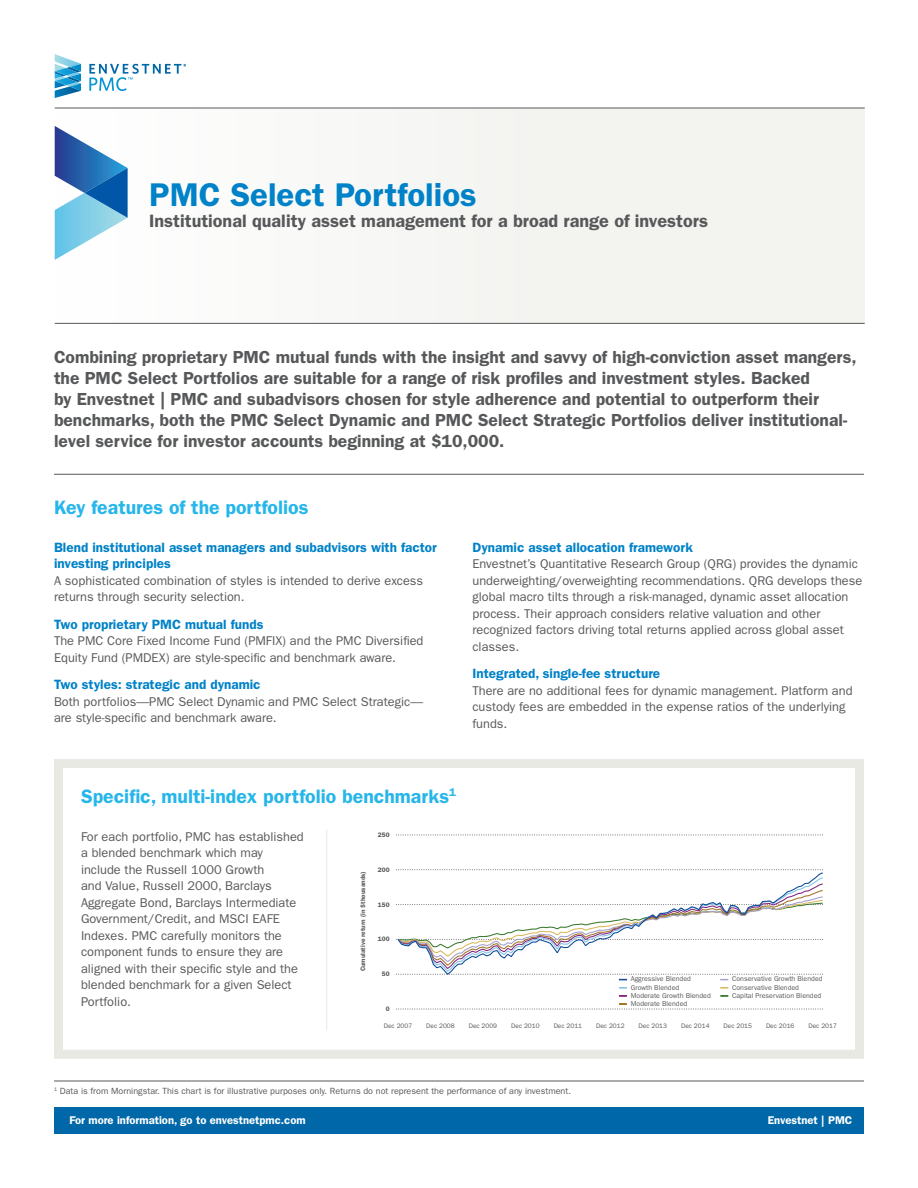
<style>
.page{position:relative;width:918px;height:1188px;background:#fff}
.page>*{position:absolute;margin:0;border:0;box-sizing:border-box;transform-origin:0 0}
.t1{font:600 33px "ITC Franklin Gothic Std";color:#0082c8}
.section_header{font:600 19.5px "ITC Franklin Gothic Std";color:#26b6ea}
.t2{font:600 18px "ITC Franklin Gothic Std";color:#57585a}
.portfolio_intro{font:600 17.55px/21px "ITC Franklin Gothic Std";color:#57585a}
.body_header{font:600 13.5px/16.5px "ITC Franklin Gothic Std";color:#0082c8}
.body_copy{font:12.75px/16.5px "ITC Franklin Gothic Std";color:#57585a}
.section_header-2{font:12.75px/16.5px "ITC Franklin Gothic Std";color:#57585a}
.t3{font:600 11.25px "ITC Franklin Gothic Std";color:#fff}
.disclosure_w_rule{font:9px "ITC Franklin Gothic Std";color:#57585a}
.t4{font:7.05px/8.1px "ITC Franklin Gothic Std";color:#57585a}
.t5{font:6.45px "ITC Franklin Gothic Std";color:#57585a}
.t6{font:600 6.45px "ITC Franklin Gothic Std";color:#57585a}
</style>
<div class="page">
<div style="left:55px;top:108px;width:810px;height:216px;background:#f3f3f0"></div>
<svg style="left:55px;top:54px;width:26px;height:44px"></svg>
<svg style="left:89px;top:64px;width:97px;height:27px"></svg>
<hr style="left:55px;top:108px;width:810px;height:1px;background:#57585a">
<svg style="left:55px;top:126px;width:73px;height:134px"></svg>
<hr style="left:55px;top:323px;width:810px;height:1px;background:#57585a">
<div style="left:54px;top:1107px;width:810px;height:27px;background:#0068a9"></div>
<hr style="left:54px;top:474px;width:810px;height:1px;background:#57585a">
<svg style="left:396px;top:869px;width:427px;height:1px"></svg>
<svg style="left:396px;top:835px;width:427px;height:1px"></svg>
<svg style="left:619px;top:987px;width:8px;height:2px"></svg>
<svg style="left:619px;top:995px;width:8px;height:2px"></svg>
<svg style="left:396px;top:1003px;width:427px;height:7px"></svg>
<svg style="left:396px;top:876px;width:427px;height:104px"></svg>
<svg style="left:720px;top:987px;width:8px;height:2px"></svg>
<svg style="left:720px;top:995px;width:8px;height:2px"></svg>
<hr style="left:54px;top:1081px;width:810px;height:1px;background:#57585a">
<div style="left:54px;top:759px;width:810px;height:300px;border:9px solid #e9e9e3"></div>
<hr style="left:326px;top:830px;width:1px;height:201px;background:#e9e9e3">
<h1 class="t1" style="left:149px;top:175px;width:329px">PMC Select Portfolios</h1>
<h3 class="t2" style="left:149px;top:211px;width:560px">Institutional quality asset management for a broad range of investors</h3>
<p class="portfolio_intro" style="left:54px;top:347px;width:804px">Combining proprietary PMC mutual funds with the insight and savvy of high-conviction asset mangers, the PMC Select Portfolios are suitable for a range of risk profiles and investment styles. Backed<br>by Envestnet | PMC and subadvisors chosen for style adherence and potential to outperform their benchmarks, both the PMC Select Dynamic and PMC Select Strategic Portfolios deliver institutional&shy;level service for investor accounts beginning at $10,000.</p>
<p class="section_header" style="left:54px;top:496px;width:256px">Key features of the portfolios</p>
<p class="body_header" style="left:54px;top:539px;width:384px">Blend institutional asset managers and subadvisors with factor investing principles</p>
<p class="body_copy" style="left:54px;top:572px;width:371px">A sophisticated combination of styles is intended to derive excess returns through security selection.</p>
<p class="body_header" style="left:54px;top:616px;width:211px">Two proprietary PMC mutual funds</p>
<p class="body_copy" style="left:54px;top:633px;width:371px">The PMC Core Fixed Income Fund (PMFIX) and the PMC Diversified<br>Equity Fund (PMDEX) are style-specific and benchmark aware.</p>
<p class="body_header" style="left:54px;top:676px;width:208px">Two styles: strategic and dynamic</p>
<p class="body_copy" style="left:54px;top:693px;width:371px">Both portfolios—PMC Select Dynamic and PMC Select Strategic— are style-specific and benchmark aware.</p>
<p class="body_header" style="left:472px;top:539px;width:222px">Dynamic asset allocation framework</p>
<p class="body_copy" style="left:472px;top:556px;width:391px">Envestnet’s Quantitative Research Group (QRG) provides the dynamic underweighting/overweighting recommendations. QRG develops these global macro tilts through a risk-managed, dynamic asset allocation process. Their approach considers relative valuation and other recognized factors driving total returns applied across global asset classes.</p>
<p class="body_header" style="left:472px;top:665px;width:189px">Integrated, single-fee structure</p>
<p class="body_copy" style="left:472px;top:682px;width:382px">There are no additional fees for dynamic management. Platform and custody fees are embedded in the expense ratios of the underlying funds.</p>
<p class="section_header" style="left:81px;top:785px;width:376px">Specific, multi-index portfolio benchmarks<sup>1</sup></p>
<p class="section_header-2" style="left:81px;top:828px;width:224px">For each portfolio, PMC has established a blended benchmark which may include the Russell 1000 Growth<br>and Value, Russell 2000, Barclays Aggregate Bond, Barclays Intermediate Government/Credit, and MSCI EAFE Indexes. PMC carefully monitors the component funds to ensure they are aligned with their specific style and the blended benchmark for a given Select Portfolio.</p>
<p class="t6" style="left:386px;top:1005px;width:5px">0</p>
<p class="t6" style="left:378px;top:831px;width:13px">250</p>
<p class="t6" style="left:378px;top:866px;width:13px">200</p>
<p class="t6" style="left:359px;top:971px;width:102px;rotate:-90deg">Cumulative return (in $thousands)</p>
<p class="t6" style="left:378px;top:901px;width:13px">150</p>
<p class="t6" style="left:378px;top:935px;width:13px">100</p>
<p class="t6" style="left:382px;top:970px;width:9px">50</p>
<p class="t4" style="left:631px;top:975px;width:82px">Aggressive Blended<br>Growth Blended<br>Moderate Growth Blended<br>Moderate Blended</p>
<p class="t4" style="left:732px;top:975px;width:92px">Conservative Growth Blended<br>Conservative Blended<br>Capital Preservation Blended</p>
<p class="t5" style="left:384px;top:1022px;width:30px">Dec 2007</p>
<p class="t5" style="left:426px;top:1022px;width:30px">Dec 2008</p>
<p class="t5" style="left:469px;top:1022px;width:30px">Dec 2009</p>
<p class="t5" style="left:511px;top:1022px;width:30px">Dec 2010</p>
<p class="t5" style="left:554px;top:1022px;width:30px">Dec 2011</p>
<p class="t5" style="left:596px;top:1022px;width:30px">Dec 2012</p>
<p class="t5" style="left:639px;top:1022px;width:30px">Dec 2013</p>
<p class="t5" style="left:681px;top:1022px;width:30px">Dec 2014</p>
<p class="t5" style="left:724px;top:1022px;width:30px">Dec 2015</p>
<p class="t5" style="left:766px;top:1022px;width:30px">Dec 2016</p>
<p class="t5" style="left:808px;top:1022px;width:30px">Dec 2017</p>
<p class="disclosure_w_rule" style="left:54px;top:1086px;width:519px"><sup>1</sup> Data is from Morningstar. This chart is for illustrative purposes only. Returns do not represent the performance of any investment.</p>
<p class="t3" style="left:69px;top:1114px;width:238px">For more information, go to envestnetpmc.com</p>
<p class="t3" style="left:768px;top:1114px;width:86px">Envestnet | PMC</p>
</div>
